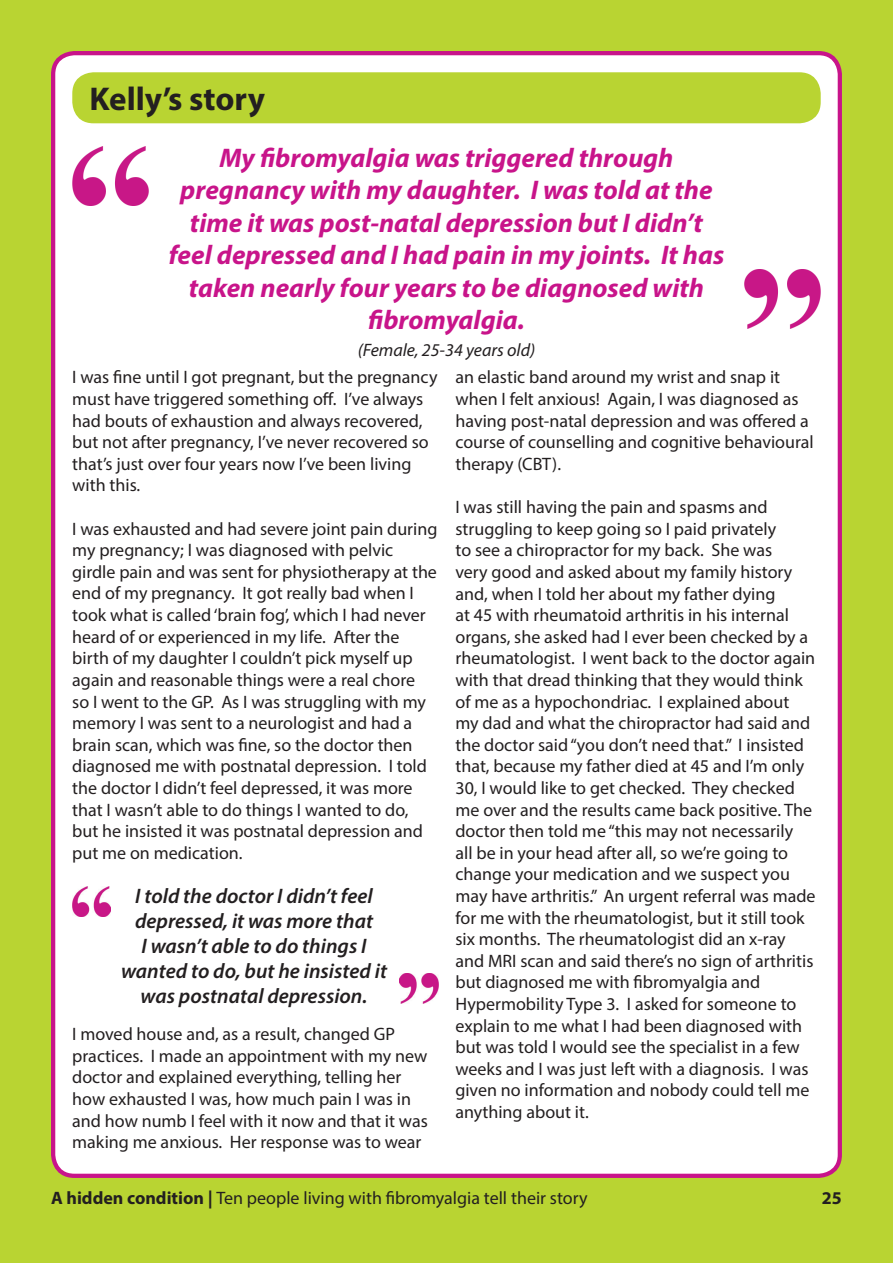
<style>
.page{position:relative;width:893px;height:1263px;background:#b9d432}
.page>*{position:absolute;margin:0;border:0;box-sizing:border-box;transform-origin:0 0}
.t1{font:700 33px "Myriad Pro";color:#231f20}
.t2{font:italic 700 27px/32.4px "Myriad Pro";color:#c8148a;text-align:center}
.t3{font:italic 600 21px/25.2px "Myriad Pro";color:#231f20;text-align:center}
.t4{font:18px/21.6px "Myriad Pro";color:#231f20}
.t5{font:italic 18px "Myriad Pro";color:#231f20}
.t6{font:700 18px "Myriad Pro";color:#231f20}
.s1{font-weight:700}
</style>
<div class="page">
<div style="left:53px;top:53px;width:787px;height:1123px;background:#fff;border-radius:21px"></div>
<div style="left:51px;top:51px;width:791px;height:1127px;border:4px solid #c8148a;border-radius:21px"></div>
<img style="left:72px;top:887px;width:39px;height:30px">
<img style="left:399px;top:973px;width:39px;height:30px">
<img style="left:744px;top:270px;width:77px;height:59px">
<img style="left:72px;top:147px;width:77px;height:59px">
<div style="left:72px;top:72px;width:749px;height:51px;background:#b9d432;border-radius:21px"></div>
<h1 class="t1" style="left:90px;top:78px;width:177px">Kelly’s story</h1>
<h2 class="t2" style="left:169px;top:141px;width:557px">My fibromyalgia was triggered through pregnancy with my daughter. I was told at the time it was post-natal depression but I didn’t feel depressed and I had pain in my joints. It has taken nearly four years to be diagnosed with fibromyalgia.</h2>
<p class="t5" style="left:358px;top:339px;width:179px">(Female, 25-34 years old)</p>
<p class="t4" style="left:72px;top:366px;width:367px">I was fine until I got pregnant, but the pregnancy must have triggered something off. I’ve always had bouts of exhaustion and always recovered, but not after pregnancy, I’ve never recovered so that’s just over four years now I’ve been living with this.</p>
<p class="t4" style="left:72px;top:518px;width:367px">I was exhausted and had severe joint pain during my pregnancy; I was diagnosed with pelvic girdle pain and was sent for physiotherapy at the end of my pregnancy. It got really bad when I took what is called ‘brain fog’, which I had never heard of or experienced in my life. After the birth of my daughter I couldn’t pick myself up again and reasonable things were a real chore<br>so I went to the GP. As I was struggling with my memory I was sent to a neurologist and had a brain scan, which was fine, so the doctor then diagnosed me with postnatal depression. I told the doctor I didn’t feel depressed, it was more that I wasn’t able to do things I wanted to do, but he insisted it was postnatal depression and put me on medication.</p>
<p class="t3" style="left:121px;top:882px;width:267px">I told the doctor I didn’t feel depressed, it was more that<br>I wasn’t able to do things I wanted to do, but he insisted it was postnatal depression.</p>
<p class="t4" style="left:72px;top:1023px;width:357px">I moved house and, as a result, changed GP practices. I made an appointment with my new doctor and explained everything, telling her how exhausted I was, how much pain I was in and how numb I feel with it now and that it was making me anxious. Her response was to wear</p>
<p class="t4" style="left:455px;top:366px;width:360px">an elastic band around my wrist and snap it when I felt anxious! Again, I was diagnosed as having post-natal depression and was offered a course of counselling and cognitive behavioural therapy (CBT).</p>
<p class="t4" style="left:455px;top:496px;width:362px">I was still having the pain and spasms and struggling to keep going so I paid privately<br>to see a chiropractor for my back. She was<br>very good and asked about my family history and, when I told her about my father dying<br>at 45 with rheumatoid arthritis in his internal organs, she asked had I ever been checked by a rheumatologist. I went back to the doctor again with that dread thinking that they would think of me as a hypochondriac. I explained about my dad and what the chiropractor had said and the doctor said “you don’t need that.” I insisted that, because my father died at 45 and I’m only 30, I would like to get checked. They checked me over and the results came back positive. The doctor then told me “this may not necessarily<br>all be in your head after all, so we’re going to change your medication and we suspect you may have arthritis.” An urgent referral was made for me with the rheumatologist, but it still took six months. The rheumatologist did an x-ray and MRI scan and said there’s no sign of arthritis but diagnosed me with fibromyalgia and Hypermobility Type 3. I asked for someone to explain to me what I had been diagnosed with but was told I would see the specialist in a few weeks and I was just left with a diagnosis. I was given no information and nobody could tell me anything about it.</p>
<p class="t4" style="left:51px;top:1187px;width:538px"><span class="s1">A hidden condition |</span> Ten people living with fibromyalgia tell their story</p>
<p class="t6" style="left:822px;top:1186px;width:21px">25</p>
</div>
